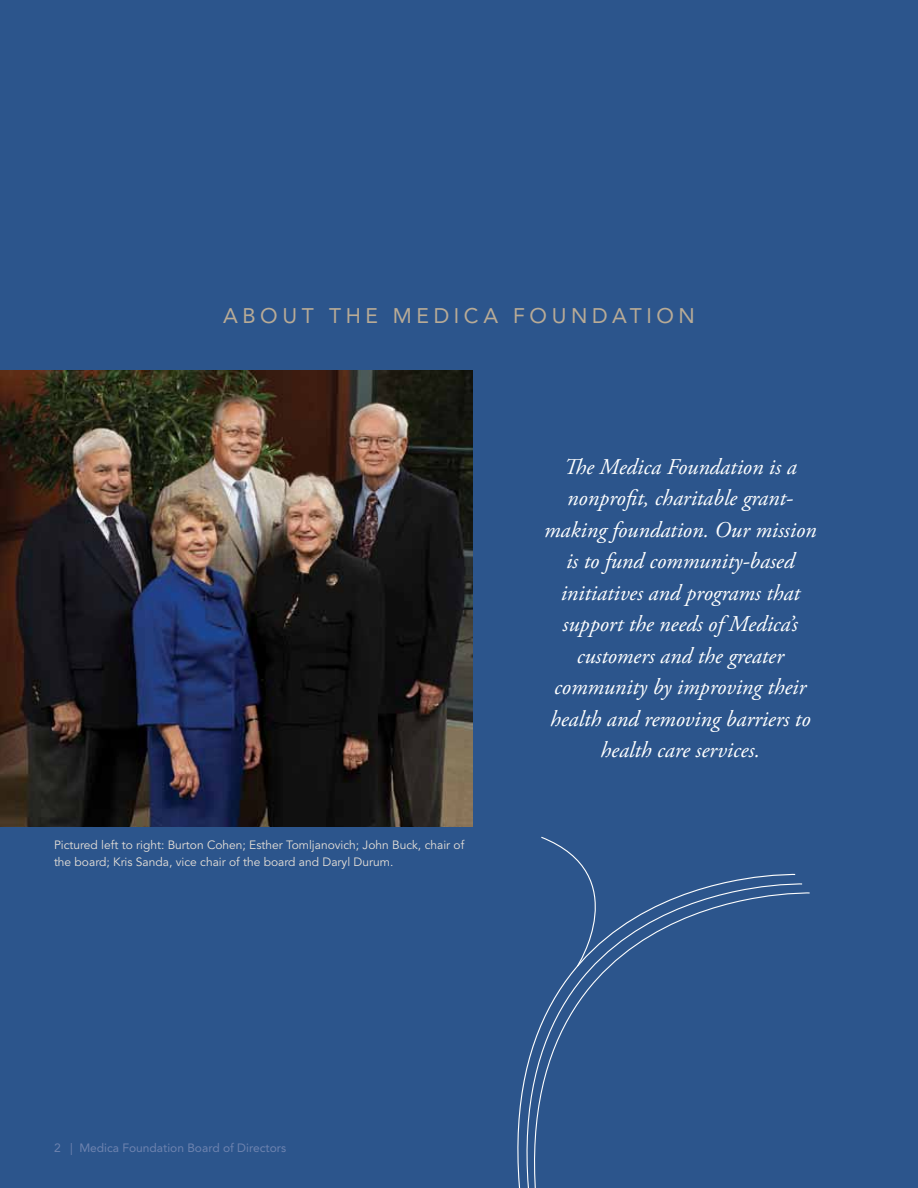
<style>
.page{position:relative;width:918px;height:1188px;background:#2c558c}
.page>*{position:absolute;margin:0;border:0;box-sizing:border-box;transform-origin:0 0}
.t1{font:italic 22.5px/31.5px "Adobe Garamond Pro";color:#fff;text-align:center}
.t2{font:21px "Avenir LT Std";letter-spacing:.22em;color:#b9ab96}
.t3{font:12px/16.5px "Avenir LT Std";color:#e8e1d8}
.t4{font:12px "Avenir LT Std";color:#6e83af}
</style>
<div class="page">
<img style="left:0;top:370px;width:472px;height:457px">
<svg style="left:517px;top:884px;width:293px;height:304px"></svg>
<svg style="left:540px;top:836px;width:96px;height:131px"></svg>
<p class="t2" style="left:223px;top:303px;width:38px">About</p>
<p class="t2" style="left:329px;top:303px;width:102px">t he Medi</p>
<p class="t2" style="left:464px;top:303px;width:85px">ca Foundation</p>
<p class="t3" style="left:54px;top:837px;width:412px">Pictured left to right: Burton Cohen; Esther Tomljanovich; John Buck, chair of the board; Kris Sanda, vice chair of the board and Daryl Durum.</p>
<p class="t1" style="left:544px;top:452px;width:274px">The Medica Foundation is a nonprofit, charitable grant&shy;making foundation. Our mission is to fund community-based initiatives and programs that support the needs of Medica’s customers and the greater community by improving their health and removing barriers to health care services.</p>
<p class="t4" style="left:54px;top:1141px;width:234px">2 | Medica Foundation Board of Directors</p>
</div>
